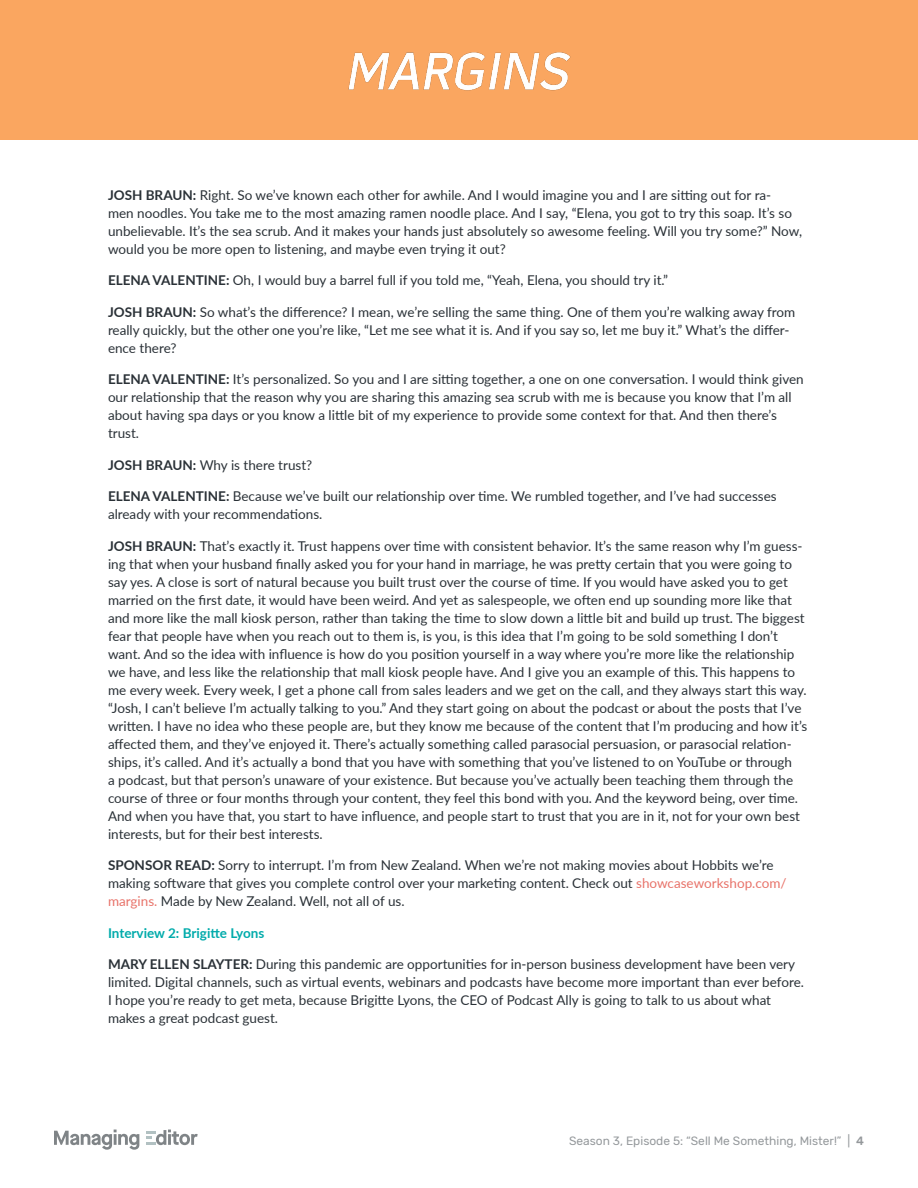
<style>
.page{position:relative;width:918px;height:1188px;background:#fff}
.page>*{position:absolute;margin:0;border:0;box-sizing:border-box;transform-origin:0 0}
.t1{font:13.5px/18px "Lato";color:#2a3137}
.t2{font:700 13.5px "Lato";color:#00abab}
.t3{font:12px "Rubik";color:#94989b}
.s1{font-weight:700}
.s2{color:#e8736a}
.s3{font-weight:500}
</style>
<div class="page">
<div style="left:0;top:0;width:918px;height:140px;background:#faa660"></div>
<img style="left:348px;top:52px;width:223px;height:39px">
<svg style="left:54px;top:1130px;width:85px;height:20px"></svg>
<svg style="left:146px;top:1130px;width:52px;height:15px"></svg>
<p class="t1" style="left:108px;top:185px;width:696px"><span class="s1">JOSH BRAUN:</span> Right. So we’ve known each other for awhile. And I would imagine you and I are sitting out for ra-<br>men noodles. You take me to the most amazing ramen noodle place. And I say, “Elena, you got to try this soap. It’s so unbelievable. It’s the sea scrub. And it makes your hands just absolutely so awesome feeling. Will you try some?” Now, would you be more open to listening, and maybe even trying it out?</p>
<p class="t1" style="left:108px;top:271px;width:562px"><span class="s1">ELENA VALENTINE:</span> Oh, I would buy a barrel full if you told me, “Yeah, Elena, you should try it.”</p>
<p class="t1" style="left:108px;top:302px;width:689px"><span class="s1">JOSH BRAUN:</span> So what’s the difference? I mean, we’re selling the same thing. One of them you’re walking away from really quickly, but the other one you’re like, “Let me see what it is. And if you say so, let me buy it.” What’s the differ&shy;ence there?</p>
<p class="t1" style="left:108px;top:370px;width:697px"><span class="s1">ELENA VALENTINE:</span> It’s personalized. So you and I are sitting together, a one on one conversation. I would think given our relationship that the reason why you are sharing this amazing sea scrub with me is because you know that I’m all about having spa days or you know a little bit of my experience to provide some context for that. And then there’s trust.</p>
<p class="t1" style="left:108px;top:455px;width:206px"><span class="s1">JOSH BRAUN:</span> Why is there trust?</p>
<p class="t1" style="left:108px;top:487px;width:670px"><span class="s1">ELENA VALENTINE:</span> Because we’ve built our relationship over time. We rumbled together, and I’ve had successes already with your recommendations.</p>
<p class="t1" style="left:108px;top:536px;width:701px"><span class="s1">JOSH BRAUN:</span> That’s exactly it. Trust happens over time with consistent behavior. It’s the same reason why I’m guess&shy;ing that when your husband finally asked you for your hand in marriage, he was pretty certain that you were going to say yes. A close is sort of natural because you built trust over the course of time. If you would have asked you to get married on the first date, it would have been weird. And yet as salespeople, we often end up sounding more like that and more like the mall kiosk person, rather than taking the time to slow down a little bit and build up trust. The biggest fear that people have when you reach out to them is, is you, is this idea that I’m going to be sold something I don’t want. And so the idea with influence is how do you position yourself in a way where you’re more like the relationship we have, and less like the relationship that mall kiosk people have. And I give you an example of this. This happens to me every week. Every week, I get a phone call from sales leaders and we get on the call, and they always start this way. “Josh, I can’t believe I’m actually talking to you.” And they start going on about the podcast or about the posts that I’ve written. I have no idea who these people are, but they know me because of the content that I’m producing and how it’s affected them, and they’ve enjoyed it. There’s actually something called parasocial persuasion, or parasocial relation&shy;ships, it’s called. And it’s actually a bond that you have with something that you’ve listened to on YouTube or through<br>a podcast, but that person’s unaware of your existence. But because you’ve actually been teaching them through the course of three or four months through your content, they feel this bond with you. And the keyword being, over time.<br>And when you have that, you start to have influence, and people start to trust that you are in it, not for your own best interests, but for their best interests.</p>
<p class="t1" style="left:108px;top:856px;width:680px"><span class="s1">SPONSOR READ:</span> Sorry to interrupt. I’m from New Zealand. When we’re not making movies about Hobbits we’re making software that gives you complete control over your marketing content. Check out <span class="s2">showcaseworkshop.com/ margins.</span> Made by New Zealand. Well, not all of us.</p>
<p class="t2" style="left:108px;top:923px;width:158px">Interview 2: Brigitte Lyons</p>
<p class="t1" style="left:108px;top:955px;width:698px"><span class="s1">MARY ELLEN SLAYTER:</span> During this pandemic are opportunities for in-person business development have been very limited. Digital channels, such as virtual events, webinars and podcasts have become more important than ever before.<br>I hope you’re ready to get meta, because Brigitte Lyons, the CEO of Podcast Ally is going to talk to us about what makes a great podcast guest.</p>
<p class="t3" style="left:569px;top:1134px;width:296px">Season 3, Episode 5: “Sell Me Something, Mister!” | <span class="s3">4</span></p>
</div>
